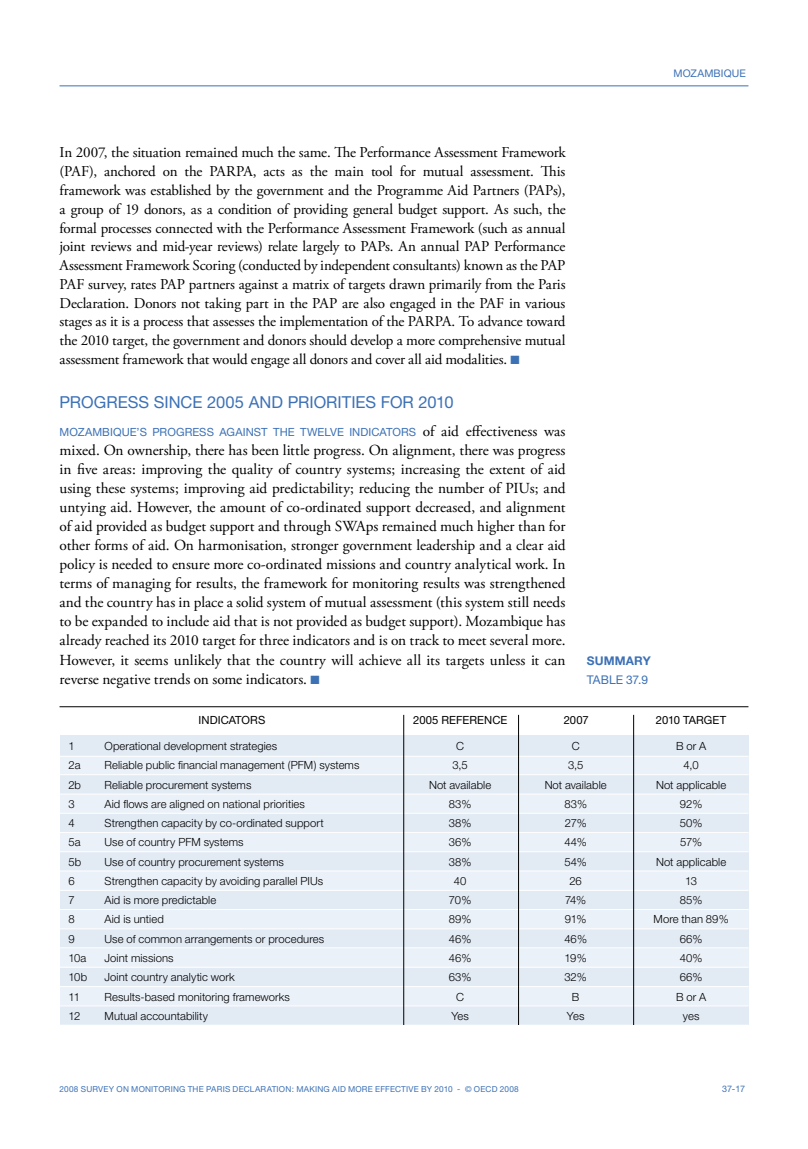
<style>
.page{position:relative;width:808px;height:1149px;background:#fff}
.page>*{position:absolute;margin:0;border:0;box-sizing:border-box;transform-origin:0 0}
.t1{font:16.5px "Helvetica Neue";color:#3c71b6}
.t2{font:15.3px/19px "Adobe Garamond Pro";letter-spacing:-.005em;color:#000;text-align:justify}
.t3{font:15px/18.8px "Adobe Garamond Pro";letter-spacing:-.01em;color:#000;text-align:justify}
.t4{font:12px "Helvetica Neue";letter-spacing:.005em;color:#3c71b6}
.t5{font:700 12px "Helvetica Neue";letter-spacing:.01em;color:#3c71b6}
.t6{font:300 11.25px "Helvetica Neue";letter-spacing:.005em;color:#000}
.t7{font:11.25px "Helvetica Neue";letter-spacing:.005em;color:#3c71b6}
.t8{font:11.25px "Helvetica Neue";letter-spacing:.005em;color:#000}
.t9{font:10.5px "Helvetica Neue";letter-spacing:.01em;color:#3c71b6}
.t10{font:9px "Helvetica Neue";color:#3c71b6}
.t11{font:8.25px "Helvetica Neue";letter-spacing:.025em;color:#3c71b6}
.s1{color:#3c71b6}
.s2{font-family:"Adobe Garamond Pro";font-size:15.3px;color:#000}
</style>
<div class="page">
<hr style="left:60px;top:85px;width:688px;height:1px;background:#3c71b6">
<div style="left:60px;top:735px;width:688px;height:289px;background:#e2eaf4"></div>
<div style="left:60px;top:986px;width:688px;height:19px;background:#ebf1f8"></div>
<div style="left:60px;top:832px;width:688px;height:19px;background:#ebf1f8"></div>
<div style="left:60px;top:870px;width:688px;height:20px;background:#ebf1f8"></div>
<div style="left:60px;top:909px;width:688px;height:19px;background:#ebf1f8"></div>
<div style="left:60px;top:947px;width:688px;height:19px;background:#ebf1f8"></div>
<div style="left:60px;top:794px;width:688px;height:19px;background:#ebf1f8"></div>
<div style="left:60px;top:756px;width:688px;height:18px;background:#ebf1f8"></div>
<hr style="left:60px;top:755px;width:688px;height:1px;background:#fff">
<hr style="left:60px;top:774px;width:688px;height:1px;background:#fff">
<hr style="left:60px;top:793px;width:688px;height:1px;background:#fff">
<hr style="left:60px;top:812px;width:688px;height:1px;background:#fff">
<hr style="left:60px;top:831px;width:688px;height:1px;background:#fff">
<hr style="left:60px;top:851px;width:688px;height:1px;background:#fff">
<hr style="left:60px;top:870px;width:688px;height:1px;background:#fff">
<hr style="left:60px;top:889px;width:688px;height:1px;background:#fff">
<hr style="left:60px;top:908px;width:688px;height:1px;background:#fff">
<hr style="left:60px;top:928px;width:688px;height:1px;background:#fff">
<hr style="left:60px;top:947px;width:688px;height:1px;background:#fff">
<hr style="left:60px;top:966px;width:688px;height:1px;background:#fff">
<hr style="left:60px;top:985px;width:688px;height:1px;background:#fff">
<hr style="left:60px;top:1005px;width:688px;height:1px;background:#fff">
<hr style="left:518px;top:714px;width:1px;height:314px;background:#000">
<hr style="left:633px;top:714px;width:1px;height:314px;background:#000">
<hr style="left:403px;top:714px;width:1px;height:314px;background:#000">
<hr style="left:60px;top:706px;width:688px;height:1px;background:#000">
<div style="left:51px;top:1025px;width:704px;height:10px;background:#fff"></div>
<p class="t9" style="left:674px;top:67px;width:74px">MOZAMBIQUE</p>
<p class="t3" style="left:60px;top:144px;width:508px">In 2007, the situation remained much the same. The Performance Assessment Framework (PAF), anchored on the PARPA, acts as the main tool for mutual assessment. This framework was established by the government and the Programme Aid Partners (PAPs), a group of 19 donors, as a condition of providing general budget support. As such, the formal processes connected with the Performance Assessment Framework (such as annual joint reviews and mid-year reviews) relate largely to PAPs. An annual PAP Performance Assessment Framework Scoring (conducted by independent consultants) known as the PAP PAF survey, rates PAP partners against a matrix of targets drawn primarily from the Paris Declaration. Donors not taking part in the PAP are also engaged in the PAF in various stages as it is a process that assesses the implementation of the PARPA. To advance toward the 2010 target, the government and donors should develop a more comprehensive mutual assessment framework that would engage all donors and cover all aid modalities. <span class="s1">■</span></p>
<p class="t1" style="left:60px;top:392px;width:396px">PROGRESS SINCE 2005 AND PRIORITIES FOR 2010</p>
<p class="t7" style="left:60px;top:425px;width:507px">MOZAMBIQUE’S PROGRESS AGAINST THE TWELVE INDICATORS <span class="s2">of aid effectiveness was</span></p>
<p class="t2" style="left:60px;top:441px;width:508px">mixed. On ownership, there has been little progress. On alignment, there was progress in five areas: improving the quality of country systems; increasing the extent of aid using these systems; improving aid predictability; reducing the number of PIUs; and untying aid. However, the amount of co-ordinated support decreased, and alignment of aid provided as budget support and through SWAps remained much higher than for other forms of aid. On harmonisation, stronger government leadership and a clear aid policy is needed to ensure more co-ordinated missions and country analytical work. In terms of managing for results, the framework for monitoring results was strengthened and the country has in place a solid system of mutual assessment (this system still needs to be expanded to include aid that is not provided as budget support). Mozambique has already reached its 2010 target for three indicators and is on track to meet several more.<br>However, it seems unlikely that the country will achieve all its targets unless it can reverse negative trends on some indicators. <span class="s1">■</span></p>
<p class="t5" style="left:587px;top:653px;width:65px">SUMMARY</p>
<p class="t4" style="left:587px;top:672px;width:63px">TABLE 37.9</p>
<p class="t8" style="left:198px;top:713px;width:68px">INDICATORS</p>
<p class="t8" style="left:413px;top:713px;width:96px">2005 REFERENCE</p>
<p class="t8" style="left:564px;top:713px;width:26px">2007</p>
<p class="t8" style="left:656px;top:713px;width:72px">2010 TARGET</p>
<p class="t6" style="left:69px;top:739px;width:8px">1</p>
<p class="t6" style="left:105px;top:739px;width:174px">Operational development strategies</p>
<p class="t6" style="left:456px;top:739px;width:9px">C</p>
<p class="t6" style="left:572px;top:739px;width:9px">C</p>
<p class="t6" style="left:676px;top:739px;width:32px">B or A</p>
<p class="t6" style="left:69px;top:758px;width:13px">2a</p>
<p class="t6" style="left:105px;top:758px;width:256px">Reliable public financial management (PFM) systems</p>
<p class="t6" style="left:452px;top:758px;width:17px">3,5</p>
<p class="t6" style="left:568px;top:758px;width:17px">3,5</p>
<p class="t6" style="left:683px;top:758px;width:17px">4,0</p>
<p class="t6" style="left:69px;top:777px;width:14px">2b</p>
<p class="t6" style="left:105px;top:777px;width:148px">Reliable procurement systems</p>
<p class="t6" style="left:429px;top:777px;width:64px">Not available</p>
<p class="t6" style="left:545px;top:777px;width:64px">Not available</p>
<p class="t6" style="left:656px;top:777px;width:72px">Not applicable</p>
<p class="t6" style="left:69px;top:796px;width:8px">3</p>
<p class="t6" style="left:105px;top:796px;width:202px">Aid flows are aligned on national priorities</p>
<p class="t6" style="left:449px;top:796px;width:24px">83%</p>
<p class="t6" style="left:564px;top:796px;width:24px">83%</p>
<p class="t6" style="left:680px;top:796px;width:24px">92%</p>
<p class="t6" style="left:69px;top:816px;width:8px">4</p>
<p class="t6" style="left:105px;top:816px;width:221px">Strengthen capacity by co-ordinated support</p>
<p class="t6" style="left:449px;top:816px;width:24px">38%</p>
<p class="t6" style="left:565px;top:816px;width:23px">27%</p>
<p class="t6" style="left:680px;top:816px;width:24px">50%</p>
<p class="t6" style="left:69px;top:835px;width:14px">5a</p>
<p class="t6" style="left:105px;top:835px;width:141px">Use of country PFM systems</p>
<p class="t6" style="left:449px;top:835px;width:24px">36%</p>
<p class="t6" style="left:564px;top:835px;width:24px">44%</p>
<p class="t6" style="left:680px;top:835px;width:23px">57%</p>
<p class="t6" style="left:69px;top:854px;width:14px">5b</p>
<p class="t6" style="left:105px;top:854px;width:181px">Use of country procurement systems</p>
<p class="t6" style="left:449px;top:854px;width:24px">38%</p>
<p class="t6" style="left:564px;top:854px;width:24px">54%</p>
<p class="t6" style="left:656px;top:854px;width:72px">Not applicable</p>
<p class="t6" style="left:69px;top:873px;width:8px">6</p>
<p class="t6" style="left:105px;top:873px;width:220px">Strengthen capacity by avoiding parallel PIUs</p>
<p class="t6" style="left:454px;top:873px;width:14px">40</p>
<p class="t6" style="left:569px;top:873px;width:14px">26</p>
<p class="t6" style="left:685px;top:873px;width:13px">13</p>
<p class="t6" style="left:69px;top:893px;width:8px">7</p>
<p class="t6" style="left:105px;top:893px;width:113px">Aid is more predictable</p>
<p class="t6" style="left:449px;top:893px;width:24px">70%</p>
<p class="t6" style="left:565px;top:893px;width:23px">74%</p>
<p class="t6" style="left:680px;top:893px;width:24px">85%</p>
<p class="t6" style="left:69px;top:912px;width:8px">8</p>
<p class="t6" style="left:105px;top:912px;width:61px">Aid is untied</p>
<p class="t6" style="left:449px;top:912px;width:24px">89%</p>
<p class="t6" style="left:565px;top:912px;width:23px">91%</p>
<p class="t6" style="left:653px;top:912px;width:77px">More than 89%</p>
<p class="t6" style="left:69px;top:931px;width:8px">9</p>
<p class="t6" style="left:105px;top:931px;width:221px">Use of common arrangements or procedures</p>
<p class="t6" style="left:449px;top:931px;width:24px">46%</p>
<p class="t6" style="left:564px;top:931px;width:24px">46%</p>
<p class="t6" style="left:680px;top:931px;width:24px">66%</p>
<p class="t6" style="left:69px;top:950px;width:19px">10a</p>
<p class="t6" style="left:105px;top:950px;width:71px">Joint missions</p>
<p class="t6" style="left:449px;top:950px;width:24px">46%</p>
<p class="t6" style="left:565px;top:950px;width:24px">19%</p>
<p class="t6" style="left:680px;top:950px;width:24px">40%</p>
<p class="t6" style="left:69px;top:970px;width:20px">10b</p>
<p class="t6" style="left:105px;top:970px;width:132px">Joint country analytic work</p>
<p class="t6" style="left:449px;top:970px;width:24px">63%</p>
<p class="t6" style="left:564px;top:970px;width:24px">32%</p>
<p class="t6" style="left:680px;top:970px;width:24px">66%</p>
<p class="t6" style="left:69px;top:989px;width:13px">11</p>
<p class="t6" style="left:105px;top:989px;width:187px">Results-based monitoring frameworks</p>
<p class="t6" style="left:456px;top:989px;width:9px">C</p>
<p class="t6" style="left:572px;top:989px;width:9px">B</p>
<p class="t6" style="left:676px;top:989px;width:32px">B or A</p>
<p class="t6" style="left:69px;top:1008px;width:13px">12</p>
<p class="t6" style="left:105px;top:1008px;width:105px">Mutual accountability</p>
<p class="t6" style="left:451px;top:1008px;width:19px">Yes</p>
<p class="t6" style="left:567px;top:1008px;width:19px">Yes</p>
<p class="t6" style="left:683px;top:1008px;width:18px">yes</p>
<p class="t11" style="left:60px;top:1083px;width:461px">2008 SURVEY ON MONITORING THE PARIS DECLARATION: MAKING AID MORE EFFECTIVE BY 2010 - © OECD 2008</p>
<p class="t10" style="left:722px;top:1083px;width:25px">37-17</p>
</div>
